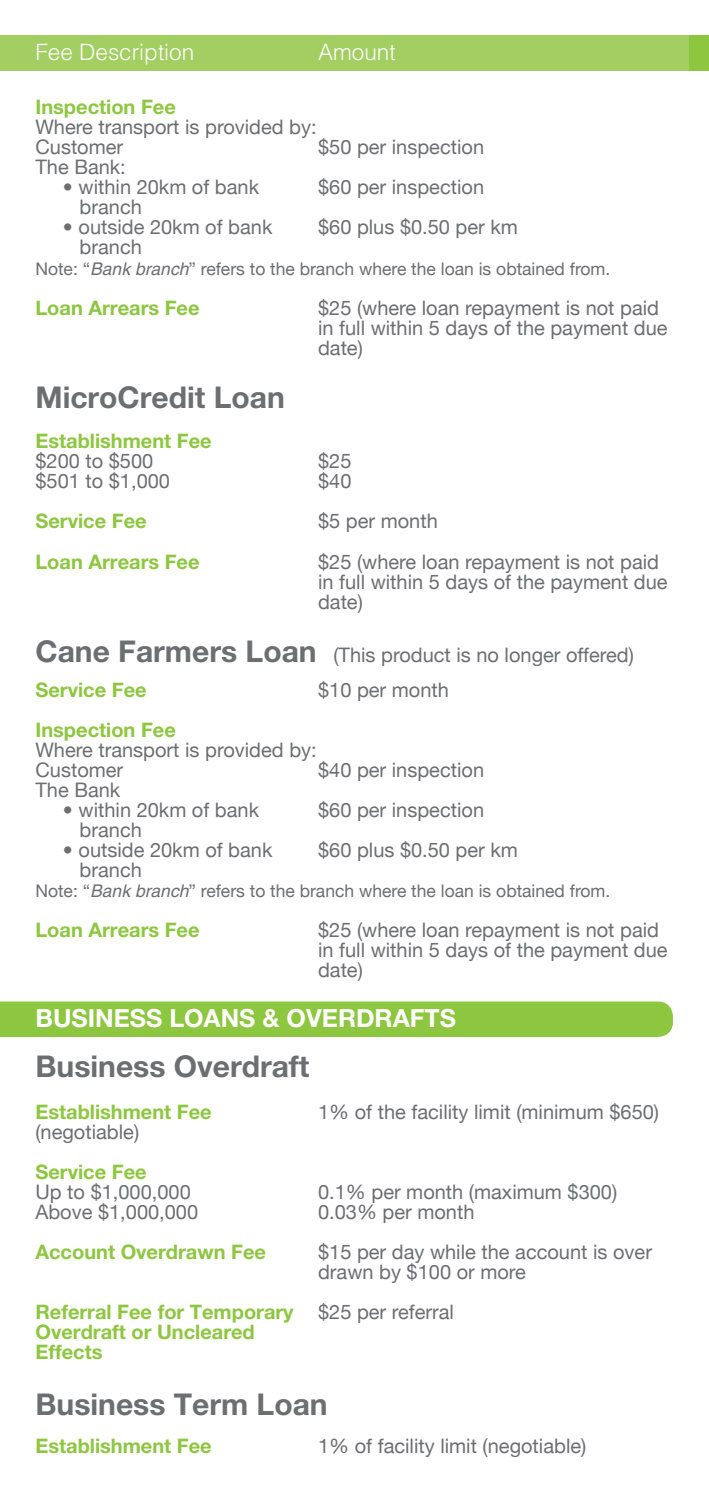
<style>
.page{position:relative;width:709px;height:1489px;background:#fff}
.page>*{position:absolute;margin:0;border:0;box-sizing:border-box;transform-origin:0 0}
.t1{font:700 30px "Helvetica Neue";color:#6d6e71}
.t2{font:700 25px "Helvetica Neue";color:#fff}
.t3{font:300 22.5px "Helvetica";color:#fff}
.t4{font:20px/20px "Helvetica Neue";color:#6d6e71}
.t5{font:700 20px/20px "Helvetica Neue";color:#8dc63f}
.t6{font:17.5px "Helvetica Neue";color:#6d6e71}
.s1{font-family:"Helvetica";font-style:italic}
.s2{font-weight:700;font-size:30px}
.s3{font-weight:700;color:#8dc63f}
.s4{font-weight:400;color:#6d6e71}
</style>
<div class="page">
<div style="left:0;top:1001px;width:673px;height:35px;background:#8dc63f"></div>
<div style="left:20px;top:35px;width:689px;height:36px;background:#8dc63f"></div>
<div style="left:0;top:35px;width:688px;height:36px;background:#a3cf62"></div>
<p class="t3" style="left:35px;top:38px;width:160px">Fee Description</p>
<p class="t3" style="left:318px;top:38px;width:79px">Amount</p>
<p class="t5" style="left:35px;top:96px;width:142px">Inspection Fee</p>
<p class="t4" style="left:35px;top:116px;width:283px">Where transport is provided by:<br>Customer</p>
<p class="t4" style="left:318px;top:136px;width:167px">$50 per inspection</p>
<p class="t4" style="left:35px;top:156px;width:92px">The Bank:</p>
<p class="t4" style="left:63px;top:176px;width:197px">• within 20km of bank</p>
<p class="t4" style="left:318px;top:176px;width:167px">$60 per inspection</p>
<p class="t4" style="left:80px;top:196px;width:64px">branch</p>
<p class="t4" style="left:63px;top:216px;width:211px">• outside 20km of bank</p>
<p class="t4" style="left:318px;top:216px;width:201px">$60 plus $0.50 per km</p>
<p class="t4" style="left:80px;top:236px;width:64px">branch</p>
<p class="t6" style="left:35px;top:258px;width:576px">Note: “<span class="s1">Bank branch</span>” refers to the branch where the loan is obtained from.</p>
<p class="t5" style="left:35px;top:297px;width:166px">Loan Arrears Fee</p>
<p class="t4" style="left:318px;top:297px;width:351px">$25 (where loan repayment is not paid in full within 5 days of the payment due date)</p>
<h1 class="t1" style="left:35px;top:379px;width:251px">MicroCredit Loan</h1>
<p class="t5" style="left:35px;top:431px;width:178px">Establishment Fee</p>
<p class="t4" style="left:35px;top:451px;width:119px">$200 to $500</p>
<p class="t4" style="left:318px;top:451px;width:35px">$25</p>
<p class="t4" style="left:35px;top:471px;width:136px">$501 to $1,000</p>
<p class="t4" style="left:318px;top:471px;width:35px">$40</p>
<p class="t5" style="left:35px;top:511px;width:113px">Service Fee</p>
<p class="t4" style="left:318px;top:511px;width:121px">$5 per month</p>
<p class="t5" style="left:35px;top:551px;width:166px">Loan Arrears Fee</p>
<p class="t4" style="left:318px;top:551px;width:351px">$25 (where loan repayment is not paid in full within 5 days of the payment due date)</p>
<p class="t4" style="left:35px;top:637px;width:600px;line-height:35px"><span class="s2">Cane Farmers Loan</span> (This product is no longer offered)<br><span class="s3">Service Fee</span></p>
<p class="t4" style="left:318px;top:679px;width:132px">$10 per month</p>
<p class="t5" style="left:35px;top:719px;width:142px">Inspection Fee</p>
<p class="t4" style="left:35px;top:739px;width:283px">Where transport is provided by:<br>Customer</p>
<p class="t4" style="left:318px;top:759px;width:167px">$40 per inspection</p>
<p class="t4" style="left:35px;top:779px;width:86px">The Bank</p>
<p class="t4" style="left:63px;top:799px;width:197px">• within 20km of bank</p>
<p class="t4" style="left:318px;top:799px;width:167px">$60 per inspection</p>
<p class="t4" style="left:80px;top:819px;width:64px">branch</p>
<p class="t4" style="left:63px;top:839px;width:211px">• outside 20km of bank</p>
<p class="t4" style="left:318px;top:839px;width:201px">$60 plus $0.50 per km</p>
<p class="t4" style="left:80px;top:859px;width:64px">branch</p>
<p class="t6" style="left:35px;top:880px;width:576px">Note: “<span class="s1">Bank branch</span>” refers to the branch where the loan is obtained from.</p>
<p class="t5" style="left:35px;top:919px;width:166px">Loan Arrears Fee</p>
<p class="t4" style="left:318px;top:919px;width:351px">$25 (where loan repayment is not paid in full within 5 days of the payment due date)</p>
<p class="t2" style="left:35px;top:1002px;width:422px">BUSINESS LOANS &amp; OVERDRAFTS</p>
<h1 class="t1" style="left:35px;top:1047px;width:275px">Business Overdraft</h1>
<p class="t5" style="left:35px;top:1100px;width:178px">Establishment Fee</p>
<p class="t4" style="left:318px;top:1101px;width:342px">1% of the facility limit (minimum $650)</p>
<p class="t4" style="left:35px;top:1121px;width:105px">(negotiable)</p>
<p class="t5" style="left:35px;top:1160px;width:113px">Service Fee</p>
<p class="t4" style="left:35px;top:1181px;width:157px">Up to $1,000,000</p>
<p class="t4" style="left:318px;top:1181px;width:301px">0.1% per month (maximum $300)</p>
<p class="t4" style="left:35px;top:1201px;width:164px">Above $1,000,000</p>
<p class="t4" style="left:318px;top:1201px;width:158px">0.03% per month</p>
<p class="t5" style="left:35px;top:1240px;width:232px">Account Overdrawn Fee</p>
<p class="t4" style="left:318px;top:1241px;width:335px">$15 per day while the account is over drawn by $100 or more</p>
<p class="t5" style="left:35px;top:1300px;width:420px">Referral Fee for Temporary <span class="s4">$25 per referral<br></span>Overdraft or Uncleared<br>Effects</p>
<h1 class="t1" style="left:35px;top:1385px;width:294px">Business Term Loan</h1>
<p class="t5" style="left:35px;top:1434px;width:178px">Establishment Fee</p>
<p class="t4" style="left:318px;top:1435px;width:270px">1% of facility limit (negotiable)</p>
</div>
